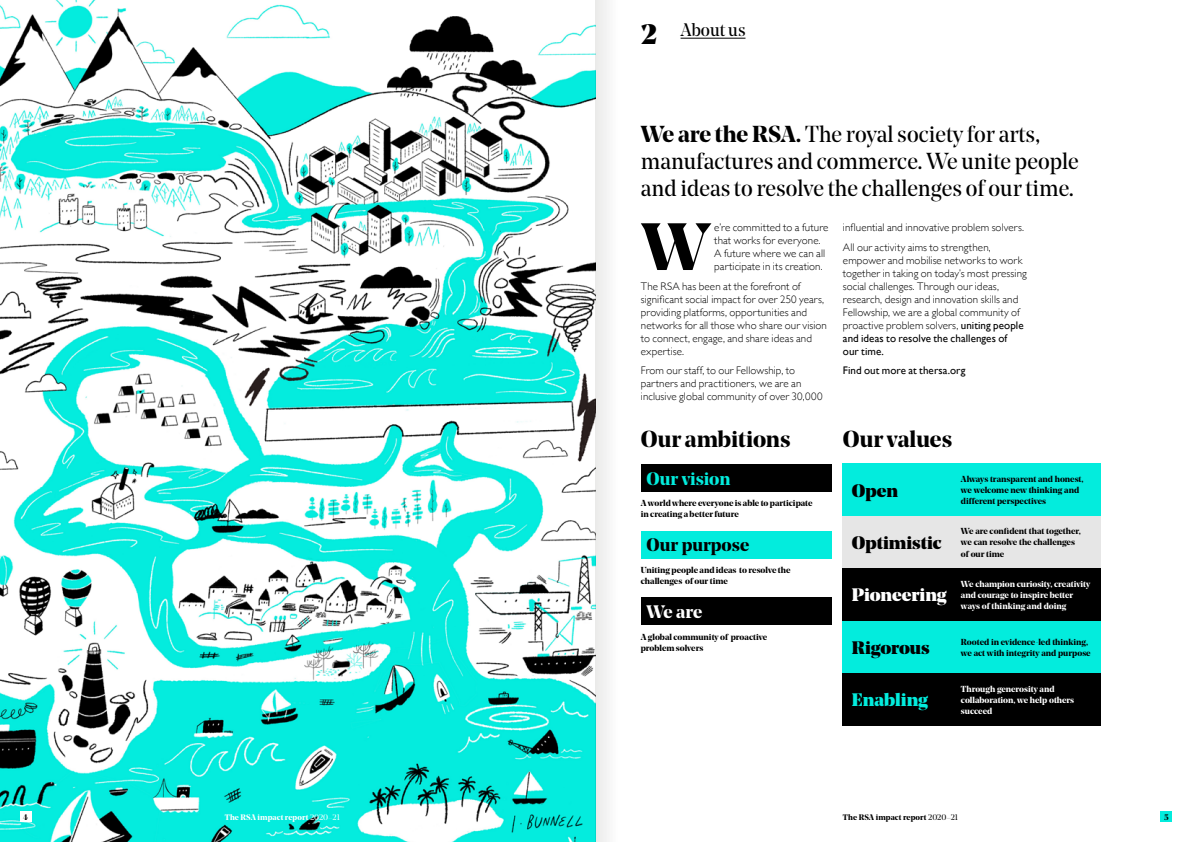
<style>
.page{position:relative;width:1191px;height:842px;background:#fff}
.page>*{position:absolute;margin:0;border:0;box-sizing:border-box;transform-origin:0 0}
.t1{font:700 66.5px "Noe Display";color:#000}
.t2{font:23px/27px "Noe Display";color:#000}
.t3{font:700 23px "Noe Display";color:#000}
.t4{font:900 18px "Noe Display";color:#000}
.t5{font:700 18px "Noe Display";color:#000}
.t6{font:900 18px "Noe Display";color:#fff}
.t7{font:700 18px "Noe Display";color:#03ecdd}
.t8{font:18px "Noe Display";color:#000}
.t9{font:900 18px "Noe Display";color:#03ecdd}
.t10{font:700 18px "Noe Display";color:#fff}
.t11{font:300 11px/13px "Gill Sans";letter-spacing:.005em;color:#000}
.t12{font:11px "Gill Sans";letter-spacing:.005em;color:#000}
.t13{font:700 8.7px/11.1px "Noe Display";color:#000}
.t14{font:700 8.7px/11.1px "Noe Display";color:#fff}
.t15{font:700 8px "Noe Display";letter-spacing:.01em;color:#000}
.t16{font:700 8px "Noe Display";letter-spacing:.01em;color:#fff}
.s1{font-weight:900;font-size:28px}
.s2{font-weight:700}
.s3{font-weight:400}
</style>
<div class="page">
<img style="left:0;top:0;width:595px;height:842px">
<div style="left:20px;top:811px;width:11px;height:11px;background:#fff"></div>
<div style="left:1160px;top:811px;width:12px;height:11px;background:#03ecdd"></div>
<div style="left:641px;top:598px;width:190px;height:27px;background:#000"></div>
<div style="left:641px;top:531px;width:190px;height:27px;background:#03ecdd"></div>
<div style="left:641px;top:464px;width:190px;height:27px;background:#000"></div>
<hr style="left:680px;top:38px;width:65px;height:1px;background:#000">
<div style="left:843px;top:463px;width:258px;height:53px;background:#03ecdd"></div>
<div style="left:843px;top:516px;width:258px;height:52px;background:#e6e6e6"></div>
<div style="left:843px;top:568px;width:258px;height:53px;background:#000"></div>
<div style="left:843px;top:621px;width:258px;height:52px;background:#03ecdd"></div>
<div style="left:843px;top:673px;width:258px;height:53px;background:#000"></div>
<div style="left:595px;top:0;width:44px;height:842px;background:linear-gradient(to right,#efefee,#fff)"></div>
<h3 class="t8" style="left:641px;top:19px;width:106px"><span class="s1">2</span> About us</h3>
<h2 class="t2" style="left:641px;top:120px;width:439px"><span class="s2">We are the RSA.</span> The royal society for arts, manufactures and commerce. We unite people and ideas to resolve the challenges of our time.</h2>
<h1 class="t1" style="left:641px;top:204px;width:69px">W</h1>
<p class="t11" style="left:714px;top:220px;width:116px">e’re committed to a future that works for everyone.<br>A future where we can all participate in its creation.</p>
<p class="t11" style="left:641px;top:279px;width:188px">The RSA has been at the forefront of significant social impact for over 250 years, providing platforms, opportunities and networks for all those who share our vision to connect, engage, and share ideas and expertise.</p>
<p class="t11" style="left:641px;top:363px;width:183px">From our staff, to our Fellowship, to partners and practitioners, we are an inclusive global community of over 30,000</p>
<h2 class="t3" style="left:641px;top:424px;width:151px">Our ambitions</h2>
<h3 class="t7" style="left:646px;top:467px;width:85px">Our vision</h3>
<p class="t13" style="left:641px;top:498px;width:173px">A world where everyone is able to participate in creating a better future</p>
<h3 class="t5" style="left:646px;top:533px;width:104px">Our purpose</h3>
<p class="t13" style="left:641px;top:564px;width:151px">Uniting people and ideas to resolve the challenges of our time</p>
<h3 class="t10" style="left:646px;top:600px;width:57px">We are</h3>
<p class="t13" style="left:641px;top:631px;width:128px">A global community of proactive problem solvers</p>
<p class="t11" style="left:843px;top:217px;width:183px;line-height:19.5px">influential and innovative problem solvers.<br>All our activity aims to strengthen,</p>
<p class="t11" style="left:843px;top:253px;width:185px">empower and mobilise networks to work together in taking on today’s most pressing social challenges. Through our ideas, research, design and innovation skills and Fellowship, we are a global community of proactive problem solvers, <span class="s3">uniting people and ideas to resolve the challenges of<br>our time.</span></p>
<p class="t12" style="left:843px;top:364px;width:124px">Find out more at thersa.org</p>
<h2 class="t3" style="left:843px;top:424px;width:111px">Our values</h2>
<h3 class="t4" style="left:852px;top:478px;width:48px">Open</h3>
<h3 class="t4" style="left:852px;top:531px;width:91px">Optimistic</h3>
<h3 class="t6" style="left:852px;top:583px;width:96px">Pioneering</h3>
<p class="t13" style="left:961px;top:473px;width:124px">Always transparent and honest, we welcome new thinking and different perspectives</p>
<p class="t13" style="left:961px;top:526px;width:121px">We are confident that together, we can resolve the challenges of our time</p>
<p class="t14" style="left:961px;top:578px;width:131px">We champion curiosity, creativity and courage to inspire better ways of thinking and doing</p>
<h3 class="t4" style="left:852px;top:636px;width:79px">Rigorous</h3>
<h3 class="t9" style="left:852px;top:688px;width:78px">Enabling</h3>
<p class="t13" style="left:961px;top:636px;width:131px">Rooted in evidence-led thinking, we act with integrity and purpose</p>
<p class="t14" style="left:961px;top:683px;width:115px">Through generosity and collaboration, we help others succeed</p>
<p class="t15" style="left:23px;top:812px;width:6px">4</p>
<p class="t15" style="left:843px;top:812px;width:117px">The RSA impact report <span class="s3">2020–21</span></p>
<p class="t15" style="left:1164px;top:812px;width:6px">5</p>
<p class="t16" style="left:225px;top:812px;width:117px">The RSA impact report <span class="s3">2020–21</span></p>
</div>
